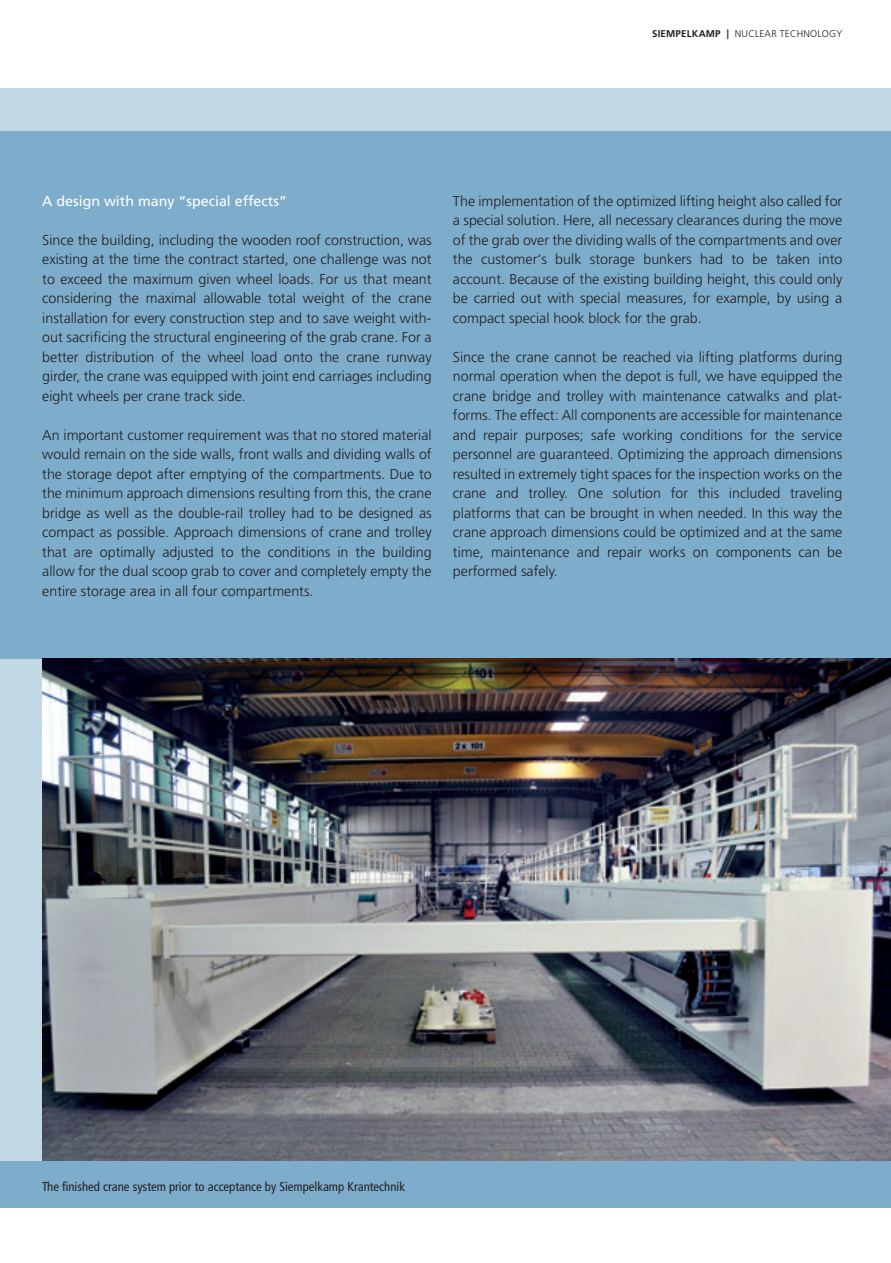
<style>
.page{position:relative;width:891px;height:1263px;background:#fff}
.page>*{position:absolute;margin:0;border:0;box-sizing:border-box;transform-origin:0 0}
.t1{font:300 14.25px/19.5px "Frutiger";color:#231f20;text-align:justify}
.t2{font:14.25px "Frutiger CE";color:#fff}
.t3{font:condensed 12.75px "Frutiger";color:#231f20}
.t4{font:300 9.75px "Frutiger";letter-spacing:.02em;color:#231f20}
.s1{font-family:"Frutiger CE";font-weight:700}
</style>
<div class="page">
<div style="left:0;top:89px;width:890px;height:1118px;background:#7dadcb"></div>
<div style="left:0;top:89px;width:890px;height:42px;background:#c1d9e5"></div>
<div style="left:0;top:658px;width:890px;height:516px;background:#c1d9e5"></div>
<img style="left:42px;top:658px;width:848px;height:502px">
<div style="left:0;top:1160px;width:890px;height:47px;background:#7dadcb"></div>
<p class="t4" style="left:652px;top:29px;width:192px"><span class="s1">SIEMPELKAMP |</span> NUCLEAR TECHNOLOGY</p>
<p class="t2" style="left:42px;top:195px;width:246px">A design with many “special effects”</p>
<p class="t1" style="left:42px;top:231px;width:391px">Since the building, including the wooden roof construction, was existing at the time the contract started, one challenge was not to exceed the maximum given wheel loads. For us that meant considering the maximal allowable total weight of the crane installation for every construction step and to save weight with&shy;out sacrificing the structural engineering of the grab crane. For a better distribution of the wheel load onto the crane runway girder, the crane was equipped with joint end carriages including eight wheels per crane track side.</p>
<p class="t1" style="left:42px;top:426px;width:391px">An important customer requirement was that no stored material would remain on the side walls, front walls and dividing walls of the storage depot after emptying of the compartments. Due to the minimum approach dimensions resulting from this, the crane bridge as well as the double-rail trolley had to be designed as compact as possible. Approach dimensions of crane and trolley that are optimally adjusted to the conditions in the building allow for the dual scoop grab to cover and completely empty the entire storage area in all four compartments.</p>
<p class="t1" style="left:453px;top:192px;width:391px">The implementation of the optimized lifting height also called for a special solution. Here, all necessary clearances during the move of the grab over the dividing walls of the compartments and over the customer‘s bulk storage bunkers had to be taken into account. Because of the existing building height, this could only be carried out with special measures, for example, by using a compact special hook block for the grab.</p>
<p class="t1" style="left:453px;top:348px;width:391px">Since the crane cannot be reached via lifting platforms during normal operation when the depot is full, we have equipped the crane bridge and trolley with maintenance catwalks and plat&shy;forms. The effect: All components are accessible for maintenance and repair purposes; safe working conditions for the service personnel are guaranteed. Optimizing the approach dimensions resulted in extremely tight spaces for the inspection works on the crane and trolley. One solution for this included traveling platforms that can be brought in when needed. In this way the crane approach dimensions could be optimized and at the same time, maintenance and repair works on components can be performed safely.</p>
<p class="t3" style="left:42px;top:1181px;width:364px">The finished crane system prior to acceptance by Siempelkamp Krantechnik</p>
</div>
